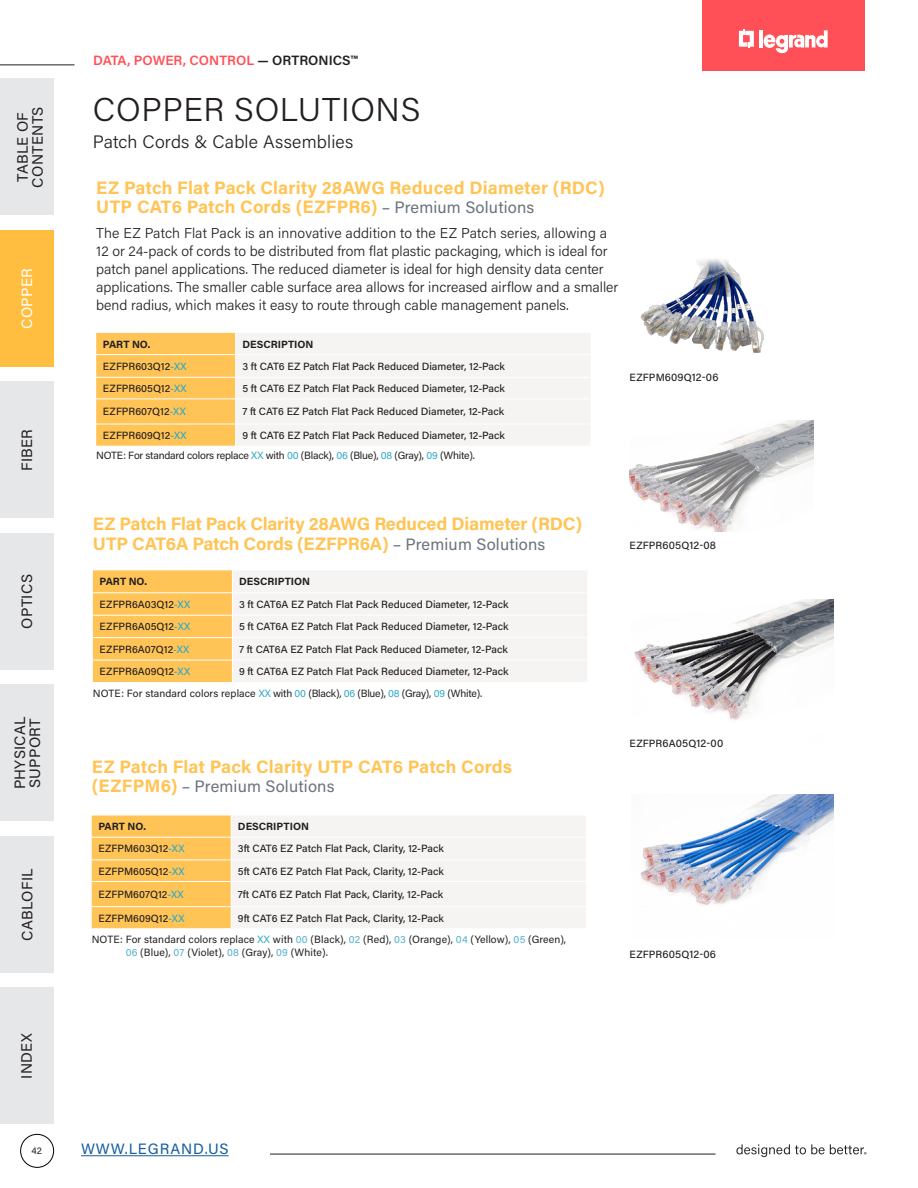
<style>
.page{position:relative;width:918px;height:1188px;background:#fff}
.page>*{position:absolute;margin:0;border:0;box-sizing:border-box;transform-origin:0 0}
.t1{font:300 33px "Acumin Pro";letter-spacing:.02em;color:#231f20}
.Body_Header{font:700 18px/19.5px "Acumin Pro";color:#ffc455}
.Dida_1_livello{font:300 18px "Acumin Pro";letter-spacing:.01em;color:#231f20}
.Body_Header-2{font:16.5px "Acumin Pro";letter-spacing:.01em;color:#6a747d}
.t2{font:15px/15px "Acumin Pro";letter-spacing:.02em;color:#231f20;text-align:center}
.t3{font:15px "Acumin Pro";letter-spacing:.06em;color:#175d9e}
.t4{font:15px "Acumin Pro";letter-spacing:.02em;color:#fff}
.Body_Copy{font:300 14.25px/18px "Acumin Pro";color:#231f20}
.t5{font:600 13.5px "Acumin Pro";color:#ff5057}
.Chart_7_pt{font:500 10.5px "Acumin Pro";color:#231f20}
.Note{font:10.5px/13.5px "Acumin Pro";letter-spacing:.005em;color:#231f20}
.Note-2{font:10.5px "Acumin Pro";letter-spacing:-.02em;color:#231f20}
.Chart_head_7pt{font:700 10.5px "Acumin Pro";color:#231f20}
.t6{font:9.75px "Acumin Pro";color:#231f20}
.s1{color:#231f20}
.s2{font-weight:400;font-size:16.5px;color:#6a747d}
.s3{color:#2fa8c7}
.s4{font-weight:700;font-size:18px;color:#ffc455}
.s5{color:#51b0cc}
</style>
<div class="page">
<div style="left:702px;top:0;width:162px;height:71px;background:#ff5057"></div>
<svg style="left:739px;top:29px;width:15px;height:19px"></svg>
<hr style="left:759px;top:30px;width:4px;height:18px;background:#fff">
<svg style="left:764px;top:30px;width:64px;height:24px"></svg>
<hr style="left:0;top:64px;width:75px;height:1px;background:#231f20">
<hr style="left:81px;top:1155px;width:148px;height:1px;background:#175d9e">
<hr style="left:270px;top:1154px;width:446px;height:1px;background:#231f20">
<svg style="left:736px;top:1144px;width:130px;height:13px"></svg>
<div style="left:20px;top:1134px;width:34px;height:34px;border:1px solid #000;border-radius:50%"></div>
<div style="left:0;top:79px;width:54px;height:136px;background:#e6e7e9"></div>
<div style="left:0;top:230px;width:54px;height:136px;background:#ffbe3f"></div>
<div style="left:0;top:382px;width:54px;height:136px;background:#e6e7e9"></div>
<div style="left:0;top:533px;width:54px;height:136px;background:#e6e7e9"></div>
<div style="left:0;top:685px;width:54px;height:136px;background:#e6e7e9"></div>
<div style="left:0;top:836px;width:54px;height:136px;background:#e6e7e9"></div>
<div style="left:0;top:988px;width:54px;height:136px;background:#e6e7e9"></div>
<svg style="left:96px;top:333px;width:494px;height:113px"></svg>
<svg style="left:92px;top:816px;width:494px;height:112px"></svg>
<svg style="left:93px;top:570px;width:494px;height:112px"></svg>
<img style="left:630px;top:421px;width:184px;height:110px">
<img style="left:634px;top:600px;width:200px;height:120px">
<img style="left:640px;top:794px;width:194px;height:111px">
<img style="left:640px;top:259px;width:124px;height:94px">
<h3 class="t2" style="left:14px;top:188px;width:83px;rotate:-90deg">TABLE OF<br>CONTENTS</h3>
<h3 class="t4" style="left:16px;top:329px;width:62px;rotate:-90deg">COPPER</h3>
<h3 class="t2" style="left:19px;top:471px;width:44px;rotate:-90deg">FIBER</h3>
<h3 class="t2" style="left:19px;top:629px;width:56px;rotate:-90deg">OPTICS</h3>
<h3 class="t2" style="left:12px;top:789px;width:74px;text-align:left;rotate:-90deg">PHYSICAL<br>SUPPORT</h3>
<h3 class="t2" style="left:19px;top:941px;width:74px;rotate:-90deg">CABLOFIL</h3>
<p class="t5" style="left:93px;top:51px;width:266px">DATA, POWER, CONTROL <span class="s1">— ORTRONICS™</span></p>
<h1 class="t1" style="left:93px;top:87px;width:329px">COPPER SOLUTIONS</h1>
<p class="Dida_1_livello" style="left:93px;top:130px;width:262px">Patch Cords &amp; Cable Assemblies</p>
<p class="Body_Header" style="left:96px;top:177px;width:510px">EZ Patch Flat Pack Clarity 28AWG Reduced Diameter (RDC)<br>UTP CAT6 Patch Cords (EZFPR6) <span class="s2">– Premium Solutions</span></p>
<p class="Body_Copy" style="left:96px;top:224px;width:524px">The EZ Patch Flat Pack is an innovative addition to the EZ Patch series, allowing a 12 or 24-pack of cords to be distributed from flat plastic packaging, which is ideal for patch panel applications. The reduced diameter is ideal for high density data center applications. The smaller cable surface area allows for increased airflow and a smaller bend radius, which makes it easy to route through cable management panels.</p>
<p class="Chart_head_7pt" style="left:103px;top:337px;width:49px">PART NO.</p>
<p class="Chart_head_7pt" style="left:242px;top:337px;width:73px">DESCRIPTION</p>
<p class="Chart_7_pt" style="left:103px;top:359px;width:85px">EZFPR603Q12<span class="s3">-XX</span></p>
<p class="Chart_7_pt" style="left:242px;top:359px;width:264px">3 ft CAT6 EZ Patch Flat Pack Reduced Diameter, 12-Pack</p>
<p class="Chart_7_pt" style="left:103px;top:381px;width:85px">EZFPR605Q12<span class="s3">-XX</span></p>
<p class="Chart_7_pt" style="left:242px;top:381px;width:264px">5 ft CAT6 EZ Patch Flat Pack Reduced Diameter, 12-Pack</p>
<p class="Chart_7_pt" style="left:103px;top:404px;width:84px">EZFPR607Q12<span class="s3">-XX</span></p>
<p class="Chart_7_pt" style="left:242px;top:404px;width:263px">7 ft CAT6 EZ Patch Flat Pack Reduced Diameter, 12-Pack</p>
<p class="Chart_7_pt" style="left:103px;top:428px;width:85px">EZFPR609Q12<span class="s3">-XX</span></p>
<p class="Chart_7_pt" style="left:242px;top:428px;width:264px">9 ft CAT6 EZ Patch Flat Pack Reduced Diameter, 12-Pack</p>
<p class="Note-2" style="left:96px;top:448px;width:380px">NOTE: For standard colors replace <span class="s3">XX</span> with <span class="s3">00</span> (Black), <span class="s3">06</span> (Blue), <span class="s3">08</span> (Gray), <span class="s3">09</span> (White).</p>
<p class="Chart_7_pt" style="left:630px;top:370px;width:90px">EZFPM609Q12-06</p>
<p class="Body_Header" style="left:93px;top:514px;width:491px">EZ Patch Flat Pack Clarity 28AWG Reduced Diameter (RDC)<br>UTP CAT6A Patch Cords (EZFPR6A) <span class="s2">– Premium Solutions</span></p>
<p class="Chart_head_7pt" style="left:100px;top:574px;width:49px">PART NO.</p>
<p class="Chart_head_7pt" style="left:239px;top:574px;width:73px">DESCRIPTION</p>
<p class="Chart_7_pt" style="left:100px;top:597px;width:92px">EZFPR6A03Q12<span class="s3">-XX</span></p>
<p class="Chart_7_pt" style="left:239px;top:597px;width:271px">3 ft CAT6A EZ Patch Flat Pack Reduced Diameter, 12-Pack</p>
<p class="Chart_7_pt" style="left:100px;top:619px;width:92px">EZFPR6A05Q12<span class="s3">-XX</span></p>
<p class="Chart_7_pt" style="left:239px;top:619px;width:271px">5 ft CAT6A EZ Patch Flat Pack Reduced Diameter, 12-Pack</p>
<p class="Chart_7_pt" style="left:100px;top:642px;width:91px">EZFPR6A07Q12<span class="s3">-XX</span></p>
<p class="Chart_7_pt" style="left:239px;top:642px;width:270px">7 ft CAT6A EZ Patch Flat Pack Reduced Diameter, 12-Pack</p>
<p class="Chart_7_pt" style="left:100px;top:664px;width:92px">EZFPR6A09Q12<span class="s3">-XX</span></p>
<p class="Chart_7_pt" style="left:239px;top:664px;width:271px">9 ft CAT6A EZ Patch Flat Pack Reduced Diameter, 12-Pack</p>
<p class="Note" style="left:93px;top:686px;width:391px">NOTE: For standard colors replace <span class="s3">XX</span> with <span class="s3">00</span> (Black), <span class="s3">06</span> (Blue), <span class="s3">08</span> (Gray), <span class="s3">09</span> (White).</p>
<p class="Body_Header" style="left:92px;top:756px;width:422px">EZ Patch Flat Pack Clarity UTP CAT6 Patch Cords</p>
<p class="Body_Header-2" style="left:92px;top:775px;width:244px"><span class="s4">(EZFPM6)</span> – Premium Solutions</p>
<p class="Chart_head_7pt" style="left:98px;top:819px;width:49px">PART NO.</p>
<p class="Chart_head_7pt" style="left:238px;top:819px;width:73px">DESCRIPTION</p>
<p class="Chart_7_pt" style="left:98px;top:841px;width:88px">EZFPM603Q12<span class="s3">-XX</span></p>
<p class="Chart_7_pt" style="left:238px;top:841px;width:207px">3ft CAT6 EZ Patch Flat Pack, Clarity, 12-Pack</p>
<p class="Chart_7_pt" style="left:98px;top:864px;width:88px">EZFPM605Q12<span class="s3">-XX</span></p>
<p class="Chart_7_pt" style="left:238px;top:864px;width:207px">5ft CAT6 EZ Patch Flat Pack, Clarity, 12-Pack</p>
<p class="Chart_7_pt" style="left:98px;top:887px;width:87px">EZFPM607Q12<span class="s3">-XX</span></p>
<p class="Chart_7_pt" style="left:238px;top:887px;width:207px">7ft CAT6 EZ Patch Flat Pack, Clarity, 12-Pack</p>
<p class="Chart_7_pt" style="left:98px;top:911px;width:88px">EZFPM609Q12<span class="s3">-XX</span></p>
<p class="Chart_7_pt" style="left:238px;top:911px;width:207px">9ft CAT6 EZ Patch Flat Pack, Clarity, 12-Pack</p>
<p class="Note" style="left:126px;top:932px;width:442px;text-indent:-34px">NOTE: For standard colors replace <span class="s3">XX</span> with <span class="s5">00</span> (Black), <span class="s5">02</span> (Red), <span class="s5">03</span> (Orange), <span class="s5">04</span> (Yellow), <span class="s5">05</span> (Green),<br><span class="s5">06</span> (Blue), <span class="s5">07</span> (Violet), <span class="s5">08</span> (Gray), <span class="s5">09</span> (White).</p>
<p class="Chart_7_pt" style="left:630px;top:538px;width:88px">EZFPR605Q12-08</p>
<p class="Chart_7_pt" style="left:630px;top:736px;width:95px">EZFPR6A05Q12-00</p>
<p class="Chart_7_pt" style="left:630px;top:947px;width:88px">EZFPR605Q12-06</p>
<h3 class="t2" style="left:18px;top:1079px;width:47px;rotate:-90deg">INDEX</h3>
<p class="t6" style="left:32px;top:1144px;width:12px">42</p>
<h3 class="t3" style="left:81px;top:1139px;width:149px">WWW.LEGRAND.US</h3>
</div>
